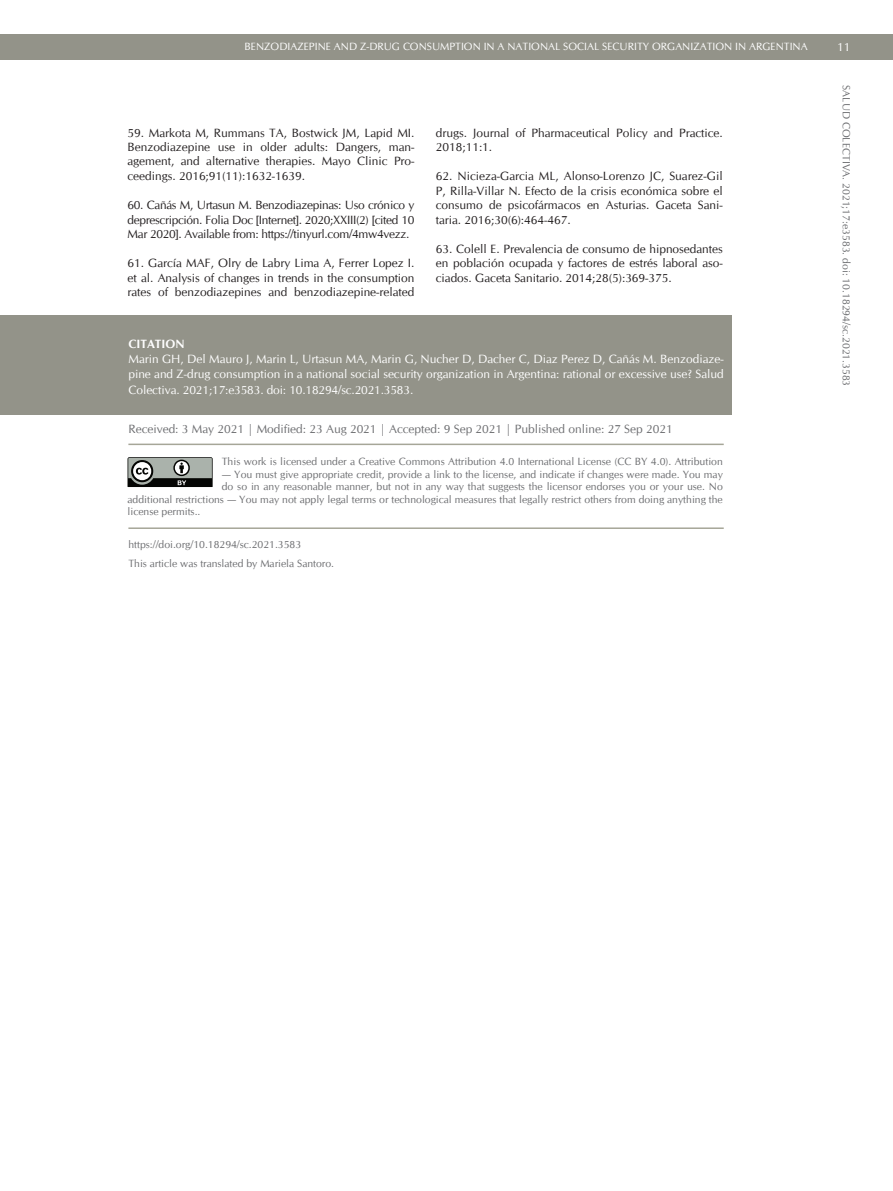
<style>
.page{position:relative;width:893px;height:1191px;background:#fff}
.page>*{position:absolute;margin:0;border:0;box-sizing:border-box;transform-origin:0 0}
.t1{font:12px/14.4px "CG Omega";color:#231f20;text-align:justify}
.t2{font:12px/15px "CG Omega";letter-spacing:-.01em;color:#fff;text-align:justify}
.t3{font:12px "CG Omega";color:#6c6d70}
.t4{font:700 12px "CG Omega";color:#fff}
.t5{font:10.5px/19.5px "CG Omega";color:#6c6d70}
.t6{font:10.5px "CG Omega";color:#fff}
</style>
<div class="page">
<div style="left:0;top:34px;width:893px;height:26px;background:#939389"></div>
<div style="left:0;top:316px;width:732px;height:99px;background:#939389"></div>
<hr style="left:128px;top:527px;width:596px;height:2px;background:#a6a698">
<hr style="left:128px;top:443px;width:596px;height:2px;background:#a6a698">
<svg style="left:128px;top:457px;width:85px;height:30px;background:#767a76"></svg>
<p class="t6" style="left:244px;top:40px;width:565px">Benzodiazepine and Z-drug consumption in a national social security organization in Argentina</p>
<p class="t2" style="left:837px;top:40px;width:15px">11</p>
<p class="t5" style="left:856px;top:85px;width:303px;rotate:90deg">SALUD COLECTIVA. 2021;17:e3583. doi: 10.18294/sc.2021.3583</p>
<p class="t1" style="left:436px;top:125px;width:288px">drugs. Journal of Pharmaceutical Policy and Practice.<br>2018;11:1.</p>
<p class="t1" style="left:436px;top:169px;width:289px">62. Nicieza-Garcia ML, Alonso-Lorenzo JC, Suarez-Gil P, Rilla-Villar N. Efecto de la crisis económica sobre el consumo de psicofármacos en Asturias. Gaceta Sani&shy;taria. 2016;30(6):464-467.</p>
<p class="t1" style="left:436px;top:242px;width:289px">63. Colell E. Prevalencia de consumo de hipnosedantes en población ocupada y factores de estrés laboral aso&shy;ciados. Gaceta Sanitario. 2014;28(5):369-375.</p>
<p class="t1" style="left:128px;top:125px;width:288px">59. Markota M, Rummans TA, Bostwick JM, Lapid MI.<br>Benzodiazepine use in older adults: Dangers, man&shy;agement, and alternative therapies. Mayo Clinic Pro&shy;ceedings. 2016;91(11):1632-1639.</p>
<p class="t1" style="left:128px;top:198px;width:288px">60. Cañás M, Urtasun M. Benzodiazepinas: Uso crónico y deprescripción. Folia Doc [Internet]. 2020;XXIII(2) [cited 10<br>Mar 2020]. Available from: https://tinyurl.com/4mw4vezz.</p>
<p class="t1" style="left:128px;top:256px;width:289px">61. García MAF, Olry de Labry Lima A, Ferrer Lopez I. et al. Analysis of changes in trends in the consumption rates of benzodiazepines and benzodiazepine-related</p>
<p class="t4" style="left:128px;top:337px;width:8px">CITATION</p>
<p class="t2" style="left:128px;top:352px;width:597px">Marin GH, Del Mauro J, Marin L, Urtasun MA, Marin G, Nucher D, Dacher C, Diaz Perez D, Cañás M. Benzodiaze&shy;pine and Z-drug consumption in a national social security organization in Argentina: rational or excessive use? Salud Colectiva. 2021;17:e3583. doi: 10.18294/sc.2021.3583.</p>
<p class="t3" style="left:128px;top:421px;width:546px">Received: 3 May 2021 | Modified: 23 Aug 2021 | Accepted: 9 Sep 2021 | Published online: 27 Sep 2021</p>
<p class="t5" style="left:222px;top:452px;width:502px">This work is licensed under a Creative Commons Attribution 4.0 International License (CC BY 4.0). Attribution</p>
<p class="t5" style="left:222px;top:464px;width:503px">— You must give appropriate credit, provide a link to the license, and indicate if changes were made. You may</p>
<p class="t5" style="left:222px;top:477px;width:503px">do so in any reasonable manner, but not in any way that suggests the licensor endorses you or your use. No</p>
<p class="t5" style="left:128px;top:489px;width:597px">additional restrictions — You may not apply legal terms or technological measures that legally restrict others from doing anything the</p>
<p class="t5" style="left:128px;top:502px;width:74px">license permits..</p>
<p class="t5" style="left:128px;top:535px;width:207px">https://doi.org/10.18294/sc.2021.3583<br>This article was translated by Mariela Santoro.</p>
</div>
